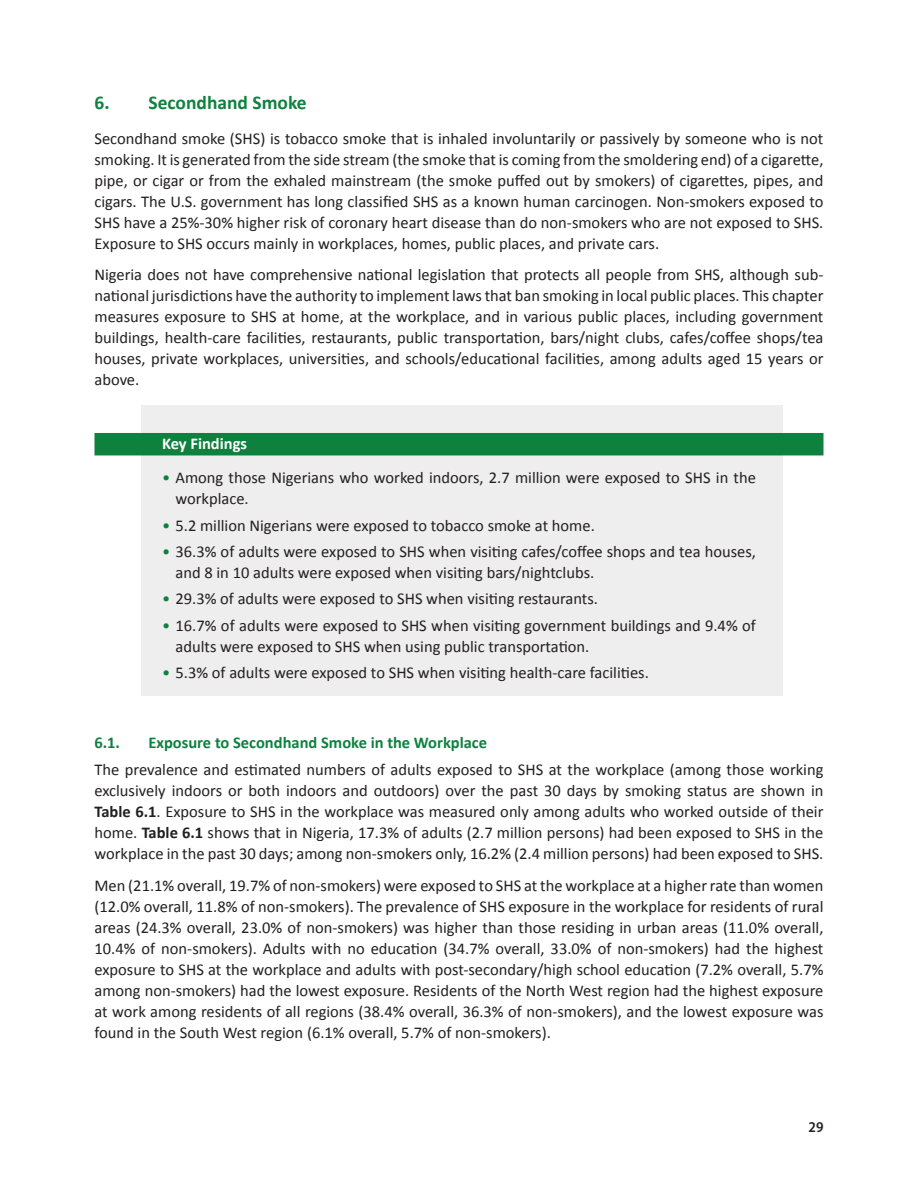
<style>
.page{position:relative;width:918px;height:1188px;background:#fff}
.page>*{position:absolute;margin:0;border:0;box-sizing:border-box;transform-origin:0 0}
.L3_Subhead_-_Green_w{font:700 19.5px "Calibri";color:#0e813f}
.Body_Justified{font:16.5px/21px "Calibri";color:#231f20;text-align:justify}
.L2_Subhead_-_Green{font:700 16.5px "Calibri";color:#0e813f}
.L2_Subhead_-_Key_Fin{font:700 16.5px "Calibri";color:#fff}
.t1{font:600 semi-condensed 15px "Myriad Pro";color:#231f20}
.s1{color:#0e813f}
.s2{font-weight:700}
</style>
<div class="page">
<div style="left:142px;top:405px;width:641px;height:290px;background:#eeeeef"></div>
<div style="left:94px;top:433px;width:730px;height:22px;background:#0e813f"></div>
<p class="L3_Subhead_-_Green_w" style="left:94px;top:90px;width:214px">6. Secondhand Smoke</p>
<p class="Body_Justified" style="left:94px;top:128px;width:731px">Secondhand smoke (SHS) is tobacco smoke that is inhaled involuntarily or passively by someone who is not smoking. It is generated from the side stream (the smoke that is coming from the smoldering end) of a cigarette, pipe, or cigar or from the exhaled mainstream (the smoke puffed out by smokers) of cigarettes, pipes, and cigars. The U.S. government has long classified SHS as a known human carcinogen. Non-smokers exposed to SHS have a 25%-30% higher risk of coronary heart disease than do non-smokers who are not exposed to SHS.<br>Exposure to SHS occurs mainly in workplaces, homes, public places, and private cars.</p>
<p class="Body_Justified" style="left:94px;top:265px;width:731px">Nigeria does not have comprehensive national legislation that protects all people from SHS, although sub&shy;national jurisdictions have the authority to implement laws that ban smoking in local public places. This chapter measures exposure to SHS at home, at the workplace, and in various public places, including government buildings, health-care facilities, restaurants, public transportation, bars/night clubs, cafes/coffee shops/tea houses, private workplaces, universities, and schools/educational facilities, among adults aged 15 years or above.</p>
<p class="L2_Subhead_-_Key_Fin" style="left:162px;top:433px;width:87px">Key Findings</p>
<p class="Body_Justified" style="left:176px;top:467px;width:582px;text-indent:-14px"><span class="s1">•</span> Among those Nigerians who worked indoors, 2.7 million were exposed to SHS in the workplace.</p>
<p class="Body_Justified" style="left:162px;top:515px;width:434px"><span class="s1">•</span> 5.2 million Nigerians were exposed to tobacco smoke at home.</p>
<p class="Body_Justified" style="left:176px;top:541px;width:582px;text-indent:-14px"><span class="s1">•</span> 36.3% of adults were exposed to SHS when visiting cafes/coffee shops and tea houses, and 8 in 10 adults were exposed when visiting bars/nightclubs.</p>
<p class="Body_Justified" style="left:162px;top:589px;width:438px"><span class="s1">•</span> 29.3% of adults were exposed to SHS when visiting restaurants.</p>
<p class="Body_Justified" style="left:176px;top:615px;width:582px;text-indent:-14px"><span class="s1">•</span> 16.7% of adults were exposed to SHS when visiting government buildings and 9.4% of adults were exposed to SHS when using public transportation.</p>
<p class="Body_Justified" style="left:162px;top:662px;width:488px"><span class="s1">•</span> 5.3% of adults were exposed to SHS when visiting health-care facilities.</p>
<p class="L2_Subhead_-_Green" style="left:94px;top:732px;width:27px">6.1.</p>
<p class="L2_Subhead_-_Green" style="left:149px;top:732px;width:340px">Exposure to Secondhand Smoke in the Workplace</p>
<p class="Body_Justified" style="left:94px;top:760px;width:731px">The prevalence and estimated numbers of adults exposed to SHS at the workplace (among those working exclusively indoors or both indoors and outdoors) over the past 30 days by smoking status are shown in <span class="s2">Table 6.1</span>. Exposure to SHS in the workplace was measured only among adults who worked outside of their home. <span class="s2">Table 6.1</span> shows that in Nigeria, 17.3% of adults (2.7 million persons) had been exposed to SHS in the workplace in the past 30 days; among non-smokers only, 16.2% (2.4 million persons) had been exposed to SHS.</p>
<p class="Body_Justified" style="left:94px;top:875px;width:731px">Men (21.1% overall, 19.7% of non-smokers) were exposed to SHS at the workplace at a higher rate than women (12.0% overall, 11.8% of non-smokers). The prevalence of SHS exposure in the workplace for residents of rural areas (24.3% overall, 23.0% of non-smokers) was higher than those residing in urban areas (11.0% overall, 10.4% of non-smokers). Adults with no education (34.7% overall, 33.0% of non-smokers) had the highest exposure to SHS at the workplace and adults with post-secondary/high school education (7.2% overall, 5.7% among non-smokers) had the lowest exposure. Residents of the North West region had the highest exposure at work among residents of all regions (38.4% overall, 36.3% of non-smokers), and the lowest exposure was found in the South West region (6.1% overall, 5.7% of non-smokers).</p>
<p class="t1" style="left:809px;top:1118px;width:16px">29</p>
</div>
